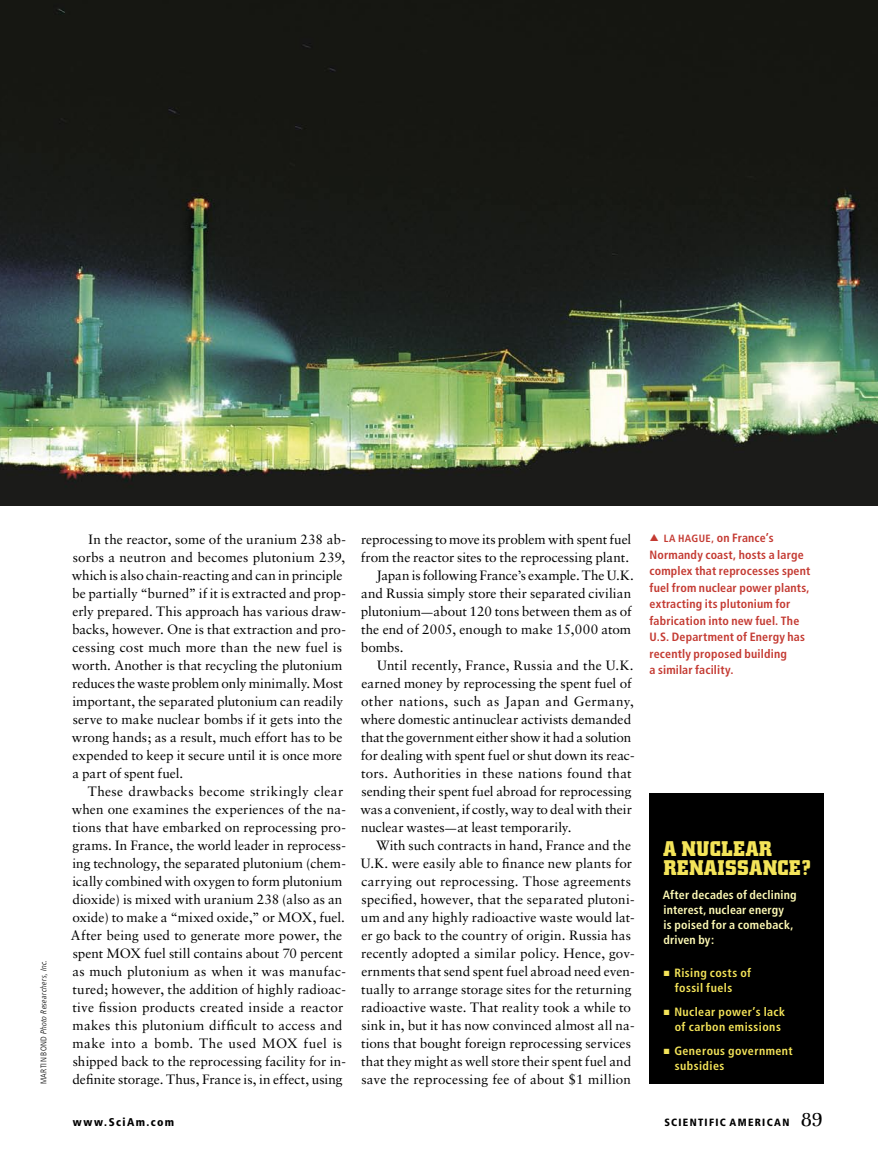
<style>
.page{position:relative;width:878px;height:1161px;background:#fff}
.page>*{position:absolute;margin:0;border:0;box-sizing:border-box;transform-origin:0 0}
.t1{font:700 21px/19.5px "City";letter-spacing:.035em;color:#f4e459}
.t2{font:13.5px/18px "Sabon";letter-spacing:.005em;color:#000}
.t3{font:13.5px "Sabon";letter-spacing:-.015em;color:#000}
.t4{font:13.5px "Sabon";letter-spacing:.025em;color:#000}
.t5{font:700 condensed 12px/16.5px "Frutiger";letter-spacing:.015em;color:#c43a32}
.t6{font:700 condensed 12px/15px "Frutiger";letter-spacing:.035em;color:#f4e459}
.t7{font:700 condensed 12px/15px "Frutiger";letter-spacing:.015em;color:#fefab5}
.t8{font:900 condensed 11.25px "Frutiger";letter-spacing:.125em;color:#000}
.t9{font:900 condensed 10.5px "Frutiger";letter-spacing:.125em;color:#000}
.t10{font:italic 300 condensed 8.25px "Frutiger LT Com";letter-spacing:.03em;color:#000}
.s1{font-family:"Frutiger";font-style:normal}
.s2{font-size:11.25px}
.s3{font-size:10.5px}
.s4{font-family:"Zapf Intl ITC";font-weight:500;font-stretch:normal;font-size:21px}
</style>
<div class="page">
<div style="left:649px;top:793px;width:174px;height:291px;background:#000"></div>
<img style="left:0;top:0;width:878px;height:506px">
<p class="t10" style="left:39px;top:1084px;width:126px;rotate:-90deg"><span class="s1">MARTIN BOND</span> Photo Researchers, Inc.</p>
<p class="t2" style="left:72px;top:530px;width:275px;text-indent:17px">In the reactor, some of the uranium 238 ab&shy;sorbs a neutron and becomes plutonium 239, which is also chain-reacting and can in principle be partially “burned” if it is extracted and prop&shy;erly prepared. This approach has various draw&shy;backs, however. One is that extraction and pro&shy;cessing cost much more than the new fuel is worth. Another is that recycling the plutonium reduces the waste problem only minimally. Most important, the separated plutonium can readily serve to make nuclear bombs if it gets into the wrong hands; as a result, much effort has to be expended to keep it secure until it is once more a part of spent fuel.</p>
<p class="t2" style="left:71px;top:782px;width:276px;text-indent:17px">These drawbacks become strikingly clear when one examines the experiences of the na&shy;tions that have embarked on reprocessing pro&shy;grams. In France, the world leader in reprocess&shy;ing technology, the separated plutonium (chem&shy;ically combined with oxygen to form plutonium dioxide) is mixed with uranium 238 (also as an oxide) to make a “mixed oxide,” or MOX, fuel.<br>After being used to generate more power, the spent MOX fuel still contains about 70 percent as much plutonium as when it was manufac&shy;tured; however, the addition of highly radioac&shy;tive fission products created inside a reactor makes this plutonium difficult to access and make into a bomb. The used MOX fuel is shipped back to the reprocessing facility for in&shy;definite storage. Thus, France is, in effect, using</p>
<p class="t2" style="left:361px;top:530px;width:272px">reprocessing to move its problem with spent fuel</p>
<p class="t2" style="left:361px;top:548px;width:270px">from the reactor sites to the reprocessing plant.</p>
<p class="t2" style="left:376px;top:566px;width:259px">Japan is following France’s example. The U.K.</p>
<p class="t2" style="left:361px;top:584px;width:271px">and Russia simply store their separated civilian</p>
<p class="t2" style="left:361px;top:602px;width:272px">plutonium<span class="s2">—</span>about 120 tons between them as of</p>
<p class="t2" style="left:361px;top:620px;width:271px">the end of 2005, enough to make 15,000 atom</p>
<p class="t2" style="left:361px;top:638px;width:44px">bombs.</p>
<p class="t2" style="left:377px;top:656px;width:258px">Until recently, France, Russia and the U.K.</p>
<p class="t2" style="left:361px;top:674px;width:272px">earned money by reprocessing the spent fuel of</p>
<p class="t4" style="left:361px;top:693px;width:274px">other nations, such as Japan and Germany,</p>
<p class="t2" style="left:360px;top:710px;width:272px">where domestic antinuclear activists demanded</p>
<p class="t3" style="left:361px;top:729px;width:272px">that the government either show it had a solution</p>
<p class="t2" style="left:361px;top:746px;width:275px">for dealing with spent fuel or shut down its reac-</p>
<p class="t2" style="left:361px;top:764px;width:272px">tors. Authorities in these nations found that</p>
<p class="t2" style="left:361px;top:782px;width:271px">sending their spent fuel abroad for reprocessing</p>
<p class="t2" style="left:360px;top:800px;width:273px">was a convenient, if costly, way to deal with their</p>
<p class="t2" style="left:361px;top:818px;width:212px">nuclear wastes<span class="s2">—</span>at least temporarily.</p>
<p class="t2" style="left:376px;top:836px;width:256px">With such contracts in hand, France and the</p>
<p class="t2" style="left:360px;top:854px;width:273px">U.K. were easily able to finance new plants for</p>
<p class="t2" style="left:361px;top:872px;width:271px">carrying out reprocessing. Those agreements</p>
<p class="t2" style="left:361px;top:890px;width:275px">specified, however, that the separated plutoni-</p>
<p class="t2" style="left:361px;top:908px;width:275px">um and any highly radioactive waste would lat-</p>
<p class="t2" style="left:361px;top:926px;width:271px">er go back to the country of origin. Russia has</p>
<p class="t2" style="left:361px;top:944px;width:275px">recently adopted a similar policy. Hence, gov-</p>
<p class="t2" style="left:361px;top:962px;width:275px">ernments that send spent fuel abroad need even-</p>
<p class="t2" style="left:361px;top:980px;width:272px">tually to arrange storage sites for the returning</p>
<p class="t2" style="left:361px;top:998px;width:271px">radioactive waste. That reality took a while to</p>
<p class="t2" style="left:361px;top:1016px;width:275px">sink in, but it has now convinced almost all na-</p>
<p class="t2" style="left:361px;top:1034px;width:271px">tions that bought foreign reprocessing services</p>
<p class="t2" style="left:361px;top:1052px;width:271px">that they might as well store their spent fuel and</p>
<p class="t2" style="left:361px;top:1070px;width:271px">save the reprocessing fee of about $1 million</p>
<p class="t5" style="left:649px;top:530px;width:162px;text-indent:14px"><span class="s3">LA HAGUE,</span> on France’s<br>Normandy coast, hosts a large complex that reprocesses spent fuel from nuclear power plants, extracting its plutonium for fabrication into new fuel. The<br>U.S. Department of Energy has recently proposed building<br>a similar facility.</p>
<h1 class="t1" style="left:663px;top:839px;width:149px">A NUCLEAR<br>RENAISSANCE?</h1>
<p class="t7" style="left:662px;top:888px;width:135px">After decades of declining interest, nuclear energy<br>is poised for a comeback, driven by:</p>
<p class="t6" style="left:674px;top:966px;width:78px;text-indent:-11px">■ Rising costs of fossil fuels</p>
<p class="t6" style="left:664px;top:1005px;width:123px;text-align:center">■ Nuclear power’s lack of carbon emissions</p>
<p class="t6" style="left:675px;top:1044px;width:119px;text-indent:-11px">■ Generous government subsidies</p>
<p class="t8" style="left:73px;top:1115px;width:103px">www.SciAm.com</p>
<p class="t9" style="left:664px;top:1116px;width:160px">SCIENTIFIC AMERICAN <span class="s4">89</span></p>
</div>
